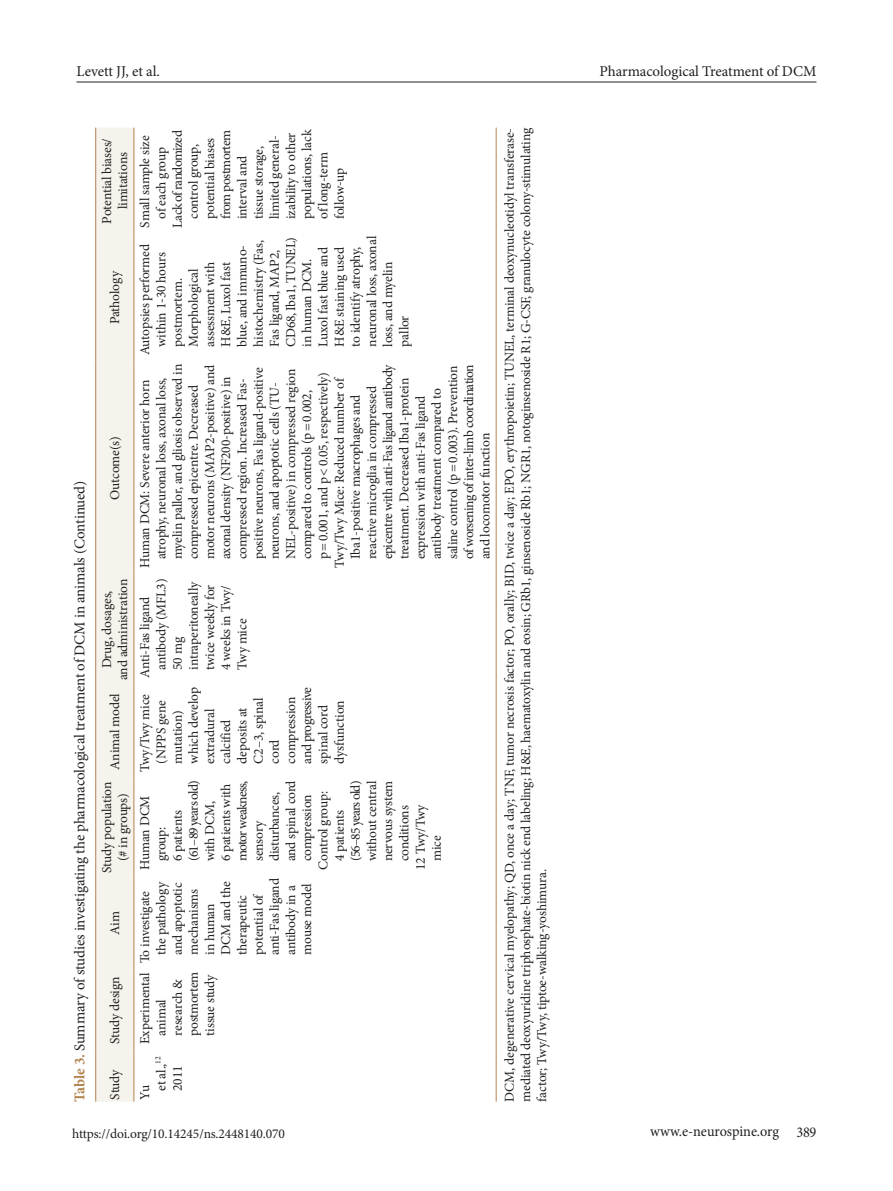
<style>
.page{position:relative;width:893px;height:1191px;background:#fff}
.page>*{position:absolute;margin:0;border:0;box-sizing:border-box;transform-origin:0 0}
.표그림캡션{font:15px "Minion Pro";letter-spacing:-.01em;color:#231f20}
.표그림캡션-2{font:15px "Minion Pro";letter-spacing:-.01em;color:#231f20;scale:.95 1}
.표본문{font:13.5px/16.2px "Minion Pro";letter-spacing:-.015em;color:#231f20}
.표항목{font:13.5px "Minion Pro";letter-spacing:-.01em;color:#231f20}
.s1{font-weight:700;color:#b28450}
</style>
<div class="page">
<hr style="left:77px;top:82px;width:739px;height:1px;background:#231f20">
<div style="left:96px;top:128px;width:38px;height:973px;background:#f6f3ed"></div>
<hr style="left:95px;top:1050px;width:1px;height:51px;background:#b28450">
<hr style="left:95px;top:969px;width:1px;height:81px;background:#b28450">
<hr style="left:95px;top:876px;width:1px;height:93px;background:#b28450">
<hr style="left:95px;top:778px;width:1px;height:98px;background:#b28450">
<hr style="left:95px;top:685px;width:1px;height:93px;background:#b28450">
<hr style="left:95px;top:574px;width:1px;height:111px;background:#b28450">
<hr style="left:95px;top:361px;width:1px;height:213px;background:#b28450">
<hr style="left:95px;top:234px;width:1px;height:127px;background:#b28450">
<hr style="left:95px;top:128px;width:1px;height:106px;background:#b28450">
<hr style="left:134px;top:1050px;width:1px;height:51px;background:#b28450">
<hr style="left:134px;top:969px;width:1px;height:81px;background:#b28450">
<hr style="left:134px;top:876px;width:1px;height:93px;background:#b28450">
<hr style="left:134px;top:778px;width:1px;height:98px;background:#b28450">
<hr style="left:134px;top:685px;width:1px;height:93px;background:#b28450">
<hr style="left:134px;top:574px;width:1px;height:111px;background:#b28450">
<hr style="left:134px;top:361px;width:1px;height:213px;background:#b28450">
<hr style="left:134px;top:234px;width:1px;height:127px;background:#b28450">
<hr style="left:134px;top:128px;width:1px;height:106px;background:#b28450">
<hr style="left:496px;top:1050px;width:1px;height:51px;background:#b28450">
<hr style="left:496px;top:969px;width:1px;height:81px;background:#b28450">
<hr style="left:496px;top:876px;width:1px;height:93px;background:#b28450">
<hr style="left:496px;top:778px;width:1px;height:98px;background:#b28450">
<hr style="left:496px;top:685px;width:1px;height:93px;background:#b28450">
<hr style="left:496px;top:574px;width:1px;height:111px;background:#b28450">
<hr style="left:496px;top:361px;width:1px;height:213px;background:#b28450">
<hr style="left:496px;top:234px;width:1px;height:127px;background:#b28450">
<hr style="left:496px;top:128px;width:1px;height:106px;background:#b28450">
<p class="표그림캡션" style="left:77px;top:61px;width:85px">Levett JJ, et al.</p>
<p class="표그림캡션" style="left:599px;top:61px;width:218px">Pharmacological Treatment of DCM</p>
<p class="표그림캡션" style="left:70px;top:1101px;width:622px;rotate:-90deg"><span class="s1">Table 3.</span> Summary of studies investigating the pharmacological treatment of DCM in animals (Continued)</p>
<p class="표항목" style="left:98px;top:223px;width:87px;rotate:-90deg">Potential biases/</p>
<p class="표항목" style="left:114px;top:209px;width:58px;rotate:-90deg">limitations</p>
<p class="표항목" style="left:106px;top:324px;width:55px;rotate:-90deg">Pathology</p>
<p class="표항목" style="left:106px;top:499px;width:65px;rotate:-90deg">Outcome(s)</p>
<p class="표항목" style="left:114px;top:680px;width:103px;rotate:-90deg">and administration</p>
<p class="표항목" style="left:98px;top:668px;width:79px;rotate:-90deg">Drug, dosages,</p>
<p class="표항목" style="left:106px;top:770px;width:78px;rotate:-90deg">Animal model</p>
<p class="표항목" style="left:98px;top:872px;width:92px;rotate:-90deg">Study population</p>
<p class="표항목" style="left:114px;top:861px;width:70px;rotate:-90deg">(# in groups)</p>
<p class="표항목" style="left:106px;top:935px;width:25px;rotate:-90deg">Aim</p>
<p class="표항목" style="left:106px;top:1044px;width:69px;rotate:-90deg">Study design</p>
<p class="표항목" style="left:106px;top:1099px;width:32px;rotate:-90deg">Study</p>
<p class="표본문" style="left:137px;top:227px;width:93px;text-align:center;rotate:-90deg">Small sample size of each group</p>
<p class="표본문" style="left:169px;top:219px;width:91px;text-indent:-9px;rotate:-90deg">Lack ofrandomized control group, potential biases from postmortem interval and tissue storage, limited general&shy;izability to other populations, lack of long-term follow-up</p>
<p class="표본문" style="left:137px;top:347px;width:112px;text-indent:-9px;rotate:-90deg">Autopsies performed within 1-30 hours postmortem.<br>Morphological assessment with<br>H&amp;E, Luxol fast blue, and immuno&shy;histochemistry (Fas,<br>Fas ligand, MAP2,<br>CD68, Iba1, TUNEL) in human DCM.<br>Luxol fast blue and<br>H&amp;E staining used to identify atrophy, neuronal loss, axonal loss, and myelin pallor</p>
<p class="표본문" style="left:137px;top:559px;width:197px;text-indent:-9px;rotate:-90deg">Human DCM: Severe anterior horn atrophy, neuronal loss, axonal loss, myelin pallor, and gliosis observed in compressed epicentre. Decreased motor neurons (MAP2-positive) and axonal density (NF200-positive) in compressed region. Increased Fas&shy;positive neurons, Fas ligand-positive neurons, and apoptotic cells (TU-NEL-positive) in compressed region compared to controls (p = 0.002,<br>p = 0.001, and p &lt; 0.05, respectively)</p>
<p class="표본문" style="left:331px;top:559px;width:197px;text-indent:-9px;rotate:-90deg">Twy/Twy Mice: Reduced number of Iba1-positive macrophages and reactive microglia in compressed epicentre with anti-Fas ligand antibody treatment. Decreased Iba1-protein expression with anti-Fas ligand antibody treatment compared to saline control (p = 0.003). Prevention of worsening of inter-limb coordination and locomotor function</p>
<p class="표본문" style="left:137px;top:670px;width:93px;text-indent:-9px;rotate:-90deg">Anti-Fas ligand antibody (MFL3)<br>50 mg intraperitoneally twice weekly for<br>4 weeks in Twy/<br>Twy mice</p>
<p class="표본문" style="left:137px;top:763px;width:78px;text-indent:-9px;rotate:-90deg">Twy/Twy mice (NPPS gene mutation) which develop extradural calcified deposits at<br>C2–3, spinal cord compression and progressive spinal cord dysfunction</p>
<p class="표본문" style="left:137px;top:861px;width:82px;text-indent:-9px;rotate:-90deg">Human DCM group:<br>6 patients (61–89 years old) with DCM,<br>6 patients with motor weakness, sensory disturbances, and spinal cord compression</p>
<p class="표본문" style="left:315px;top:861px;width:82px;text-indent:-9px;rotate:-90deg">Control group:<br>4 patients (56–85 years old) without central nervous system conditions</p>
<p class="표본문" style="left:412px;top:861px;width:58px;text-indent:-9px;rotate:-90deg">12 Twy/Twy mice</p>
<p class="표본문" style="left:137px;top:955px;width:78px;text-indent:-9px;rotate:-90deg">To investigate the pathology and apoptotic mechanisms in human<br>DCM and the therapeutic potential of anti-Fas ligand antibody in a mouse model</p>
<p class="표본문" style="left:137px;top:1035px;width:65px;text-indent:-9px;rotate:-90deg">Experimental animal research &amp; postmortem tissue study</p>
<p class="표본문" style="left:137px;top:1091px;width:36px;text-indent:-9px;rotate:-90deg">Yu<br>et al.,<sup>12<br></sup>2011</p>
<p class="표본문" style="left:502px;top:1101px;width:975px;text-align:justify;rotate:-90deg">DCM, degenerative cervical myelopathy; QD, once a day; TNF, tumor necrosis factor; PO, orally; BID, twice a day; EPO, erythropoietin; TUNEL, terminal deoxynucleotidyl transferase&shy;mediated deoxyuridine triphosphate-biotin nick end labeling; H&amp;E, haematoxylin and eosin; GRb1, ginsenoside Rb1; NGR1, notoginsenoside R1; G-CSF, granulocyte colony-stimulating factor; Twy/Twy, tiptoe-walking-yoshimura.</p>
<p class="표본문" style="left:72px;top:1125px;width:214px">https://doi.org/10.14245/ns.2448140.070</p>
<p class="표그림캡션-2" style="left:650px;top:1121px;width:176px">www.e-neurospine.org 389</p>
</div>
